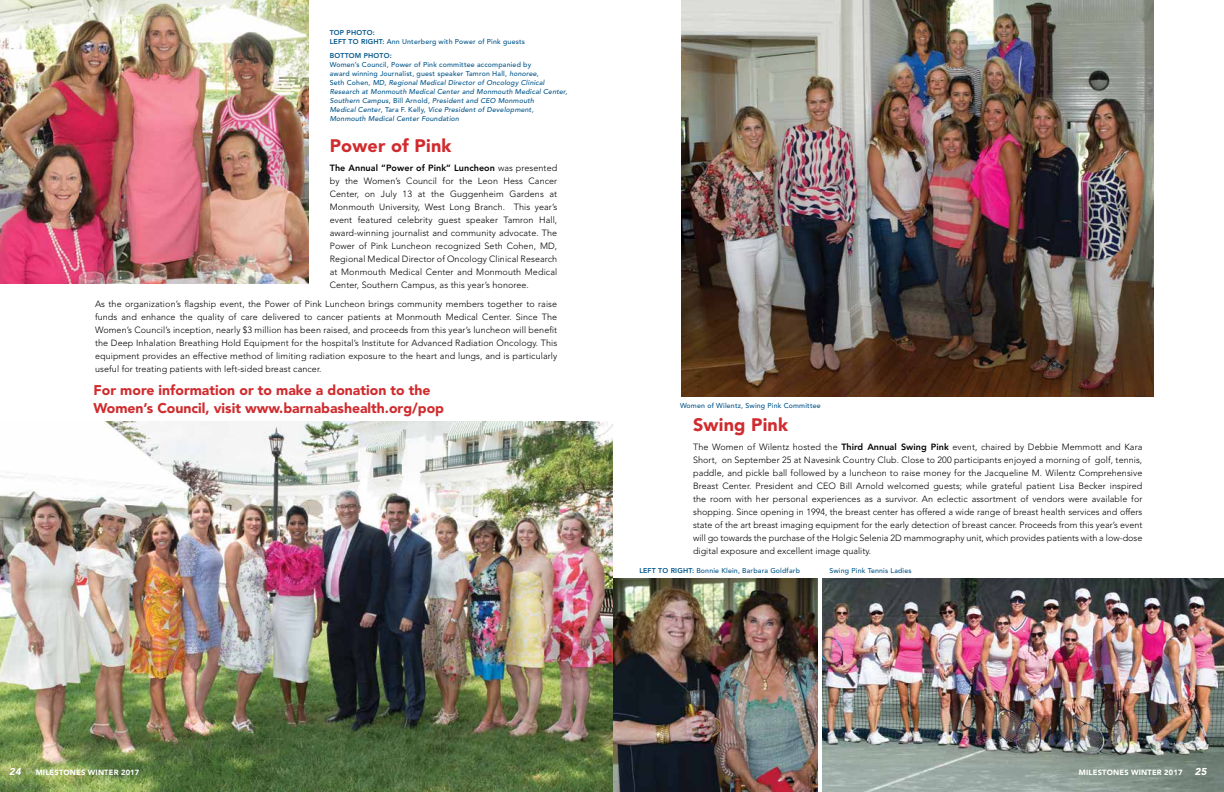
<style>
.page{position:relative;width:1224px;height:792px;background:#fff}
.page>*{position:absolute;margin:0;border:0;box-sizing:border-box;transform-origin:0 0}
.t1{font:900 18px "Avenir";letter-spacing:.01em;color:#d02b2e}
.t2{font:900 14px/18px "Avenir";color:#d02b2e}
.t3{font:italic 900 10px "Avenir";color:#fff}
.t4{font:300 9px/13px "Avenir";letter-spacing:.01em;color:#000;text-align:justify}
.t5{font:900 7.5px "Avenir";letter-spacing:.025em;color:#fff}
.t6{font:italic 500 7px/9px "Avenir";letter-spacing:.025em;color:#00558a}
.t7{font:500 7px/9px "Avenir";letter-spacing:.025em;color:#00558a}
.t8{font:800 7px "Avenir";letter-spacing:.025em;color:#00558a}
.s1{font-weight:800}
.s2{font-style:normal}
.s3{font-style:italic;font-size:10px}
</style>
<div class="page">
<img style="left:822px;top:579px;width:402px;height:213px">
<img style="left:612px;top:579px;width:206px;height:213px">
<img style="left:0;top:421px;width:612px;height:371px">
<img style="left:0;top:0;width:308px;height:284px">
<img style="left:681px;top:0;width:472px;height:397px">
<p class="t7" style="left:330px;top:28px;width:197px"><span class="s1">TOP PHOTO:<br>LEFT TO RIGHT:</span> Ann Unterberg with Power of Pink guests</p>
<p class="t8" style="left:330px;top:51px;width:64px">BOTTOM PHOTO:</p>
<p class="t6" style="left:330px;top:60px;width:239px"><span class="s2">Women’s Council, Power of Pink committee accompanied by<br>award winning Journalist, guest speaker Tamron Hall,</span> honoree<span class="s2">,<br>Seth Cohen,</span> MD, Regional Medical Director of Oncology Clinical Research at Monmouth Medical Center and Monmouth Medical Center, Southern Campus<span class="s2">, Bill Arnold,</span> President and CEO Monmouth<br>Medical Center<span class="s2">, Tara F. Kelly,</span> Vice President of Development, Monmouth Medical Center Foundation</p>
<h1 class="t1" style="left:330px;top:135px;width:123px">Power of Pink</h1>
<p class="t4" style="left:330px;top:162px;width:229px"><span class="s1">The Annual “Power of Pink” Luncheon</span> was presented by the Women’s Council for the Leon Hess Cancer Center, on July 13 at the Guggenheim Gardens at Monmouth University, West Long Branch. This year’s event featured celebrity guest speaker Tamron Hall, award-winning journalist and community advocate. The Power of Pink Luncheon recognized Seth Cohen, MD, Regional Medical Director of Oncology Clinical Research at Monmouth Medical Center and Monmouth Medical Center, Southern Campus, as this year’s honoree.</p>
<p class="t4" style="left:95px;top:298px;width:464px">As the organization’s flagship event, the Power of Pink Luncheon brings community members together to raise funds and enhance the quality of care delivered to cancer patients at Monmouth Medical Center. Since The Women’s Council’s inception, nearly $3 million has been raised, and proceeds from this year’s luncheon will benefit the Deep Inhalation Breathing Hold Equipment for the hospital’s Institute for Advanced Radiation Oncology. This equipment provides an effective method of limiting radiation exposure to the heart and lungs, and is particularly useful for treating patients with left-sided breast cancer.</p>
<h2 class="t2" style="left:94px;top:381px;width:352px">For more information or to make a donation to the<br>Women’s Council, visit www.barnabashealth.org/pop</h2>
<p class="t7" style="left:680px;top:402px;width:142px">Women of Wilentz, Swing Pink Committee</p>
<h1 class="t1" style="left:693px;top:413px;width:96px">Swing Pink</h1>
<p class="t4" style="left:693px;top:440px;width:451px">The Women of Wilentz hosted the <span class="s1">Third Annual Swing Pink</span> event, chaired by Debbie Memmott and Kara Short, on September 25 at Navesink Country Club. Close to 200 participants enjoyed a morning of golf, tennis, paddle, and pickle ball followed by a luncheon to raise money for the Jacqueline M. Wilentz Comprehensive Breast Center. President and CEO Bill Arnold welcomed guests; while grateful patient Lisa Becker inspired the room with her personal experiences as a survivor. An eclectic assortment of vendors were available for shopping. Since opening in 1994, the breast center has offered a wide range of breast health services and offers state of the art breast imaging equipment for the early detection of breast cancer. Proceeds from this year’s event will go towards the purchase of the Holgic Selenia 2D mammography unit, which provides patients with a low-dose digital exposure and excellent image quality.</p>
<p class="t7" style="left:639px;top:566px;width:162px"><span class="s1">LEFT TO RIGHT:</span> Bonnie Klein, Barbara Goldfarb</p>
<p class="t7" style="left:829px;top:566px;width:84px">Swing Pink Tennis Ladies</p>
<p class="t3" style="left:9px;top:766px;width:13px">24</p>
<p class="t5" style="left:36px;top:768px;width:105px">MILESTONES WINTER 2017</p>
<p class="t5" style="left:1079px;top:768px;width:129px">MILESTONES WINTER 2017 <span class="s3">25</span></p>
</div>
